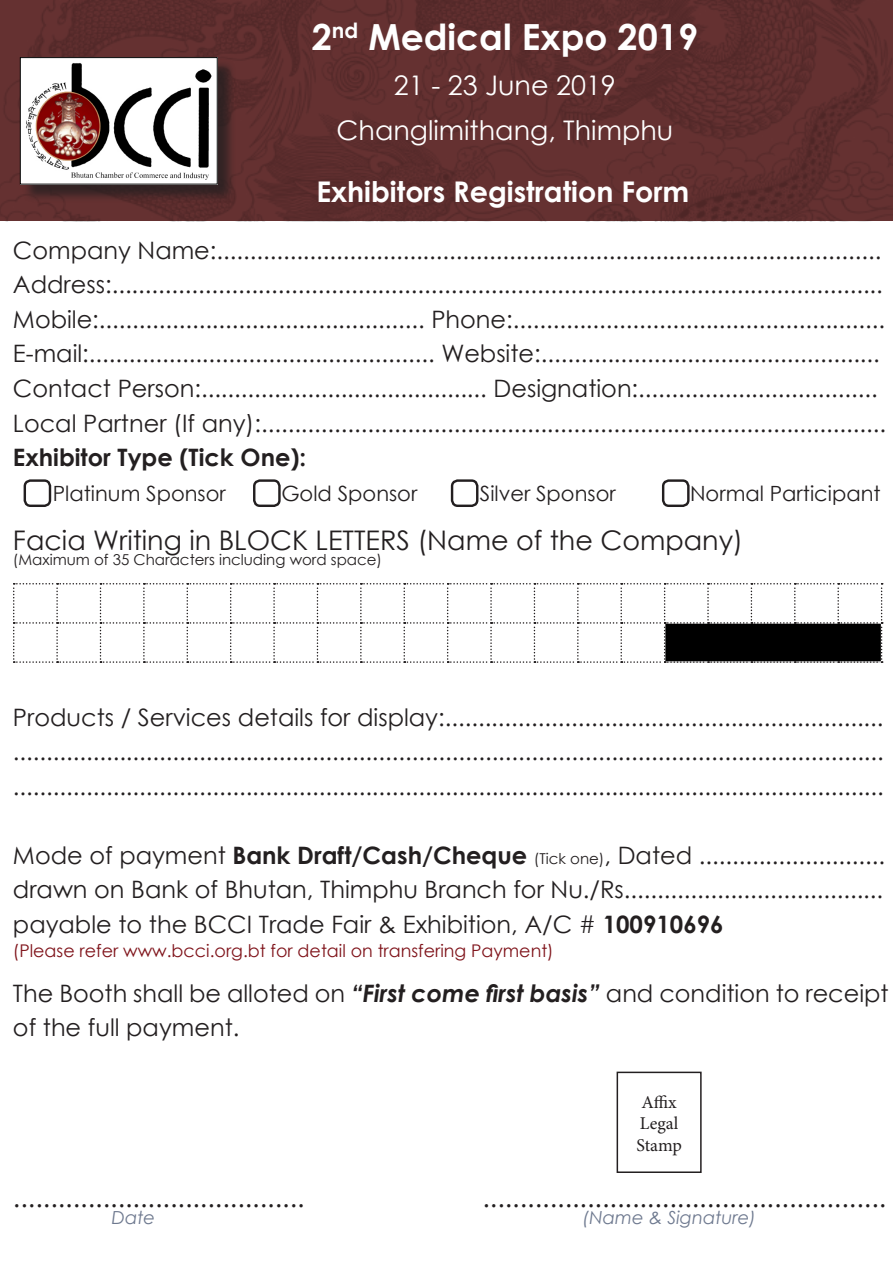
<style>
.page{position:relative;width:893px;height:1263px;background:#fff}
.page>*{position:absolute;margin:0;border:0;box-sizing:border-box;transform-origin:0 0}
.t1{font:700 36px "Century Gothic";color:#fff}
.t2{font:700 28.5px "Century Gothic";color:#fff}
.t3{font:27px "Century Gothic";color:#231f20}
.t4{font:27px "Century Gothic";color:#fff}
.t5{font:24px/34.5px "Century Gothic";color:#231f20}
.t6{font:700 24px "Century Gothic";color:#231f20}
.t7{font:21px "Century Gothic";color:#231f20}
.t8{font:italic 18px "Century Gothic";color:#6e798f}
.t9{font:18px "Minion Pro";color:#231f20}
.t10{font:17.55px "Century Gothic";color:#7f131a}
.t11{font:15px "Century Gothic";color:#231f20}
.s1{font-weight:700}
.s2{font-size:15px}
.s3{font-weight:700;font-style:italic}
</style>
<div class="page">
<img style="left:0;top:0;width:893px;height:221px">
<svg style="left:13px;top:583px;width:870px;height:80px"></svg>
<div style="left:22px;top:59px;width:214px;height:144px;background:#231f20;opacity:.75"></div>
<img style="left:22px;top:59px;width:194px;height:124px">
<div style="left:20px;top:57px;width:198px;height:128px;border:1px solid #000"></div>
<div style="left:617px;top:1071px;width:85px;height:102px;border:2px solid #231f20"></div>
<div style="left:24px;top:479px;width:27px;height:28px;border:2px solid #231f20;border-radius:6px"></div>
<div style="left:253px;top:479px;width:28px;height:28px;border:2px solid #231f20;border-radius:6px"></div>
<div style="left:451px;top:479px;width:27px;height:28px;border:2px solid #231f20;border-radius:6px"></div>
<div style="left:662px;top:479px;width:28px;height:28px;border:2px solid #231f20;border-radius:6px"></div>
<p class="t1" style="left:312px;top:10px;width:388px">2<sup>nd</sup> Medical Expo 2019</p>
<p class="t4" style="left:394px;top:67px;width:223px">21 - 23 June 2019</p>
<p class="t4" style="left:337px;top:112px;width:338px">Changlimithang, Thimphu</p>
<p class="t2" style="left:316px;top:170px;width:374px">Exhibitors Registration Form</p>
<p class="t5" style="left:13px;top:233px;width:870px">Company Name:....................................................................................................</p>
<p class="t5" style="left:13px;top:267px;width:871px">Address:....................................................................................................................</p>
<p class="t5" style="left:13px;top:302px;width:874px">Mobile:................................................. Phone:........................................................</p>
<p class="t5" style="left:13px;top:336px;width:868px">E-mail:.................................................... Website:...................................................</p>
<p class="t5" style="left:13px;top:371px;width:866px">Contact Person:........................................... Designation:....................................</p>
<p class="t5" style="left:13px;top:405px;width:875px">Local Partner (If any):..............................................................................................</p>
<p class="t6" style="left:13px;top:439px;width:295px">Exhibitor Type (Tick One):</p>
<p class="t7" style="left:53px;top:478px;width:174px">Platinum Sponsor</p>
<p class="t7" style="left:281px;top:478px;width:138px">Gold Sponsor</p>
<p class="t7" style="left:480px;top:478px;width:137px">Silver Sponsor</p>
<p class="t7" style="left:690px;top:478px;width:192px">Normal Participant</p>
<p class="t3" style="left:13px;top:521px;width:732px">Facia Writing in BLOCK LETTERS (Name of the Company)</p>
<p class="t11" style="left:13px;top:549px;width:371px">(Maximum of 35 Characters including word space)</p>
<p class="t5" style="left:13px;top:699px;width:872px">Products / Services details for display:..................................................................</p>
<p class="t5" style="left:13px;top:734px;width:872px">...................................................................................................................................</p>
<p class="t5" style="left:13px;top:768px;width:872px">...................................................................................................................................</p>
<p class="t5" style="left:13px;top:837px;width:873px">Mode of payment <span class="s1">Bank Draft/Cash/Cheque</span> <span class="s2">(Tick one)</span>, Dated ............................</p>
<p class="t5" style="left:13px;top:872px;width:872px">drawn on Bank of Bhutan, Thimphu Branch for Nu./Rs....................................... payable to the BCCI Trade Fair &amp; Exhibition, A/C # <span class="s1">100910696</span></p>
<p class="t10" style="left:13px;top:939px;width:542px">(Please refer www.bcci.org.bt for detail on transfering Payment)</p>
<p class="t5" style="left:13px;top:975px;width:877px">The Booth shall be alloted on <span class="s3">“First come first basis”</span> and condition to receipt of the full payment.</p>
<p class="t9" style="left:641px;top:1090px;width:37px">Affix</p>
<p class="t9" style="left:640px;top:1111px;width:40px">Legal</p>
<p class="t9" style="left:636px;top:1133px;width:47px">Stamp</p>
<p class="t3" style="left:13px;top:1179px;width:293px">.......................................</p>
<p class="t3" style="left:482px;top:1179px;width:405px">......................................................</p>
<p class="t8" style="left:112px;top:1205px;width:45px">Date</p>
<p class="t8" style="left:583px;top:1205px;width:175px">(Name &amp; Signature)</p>
</div>
